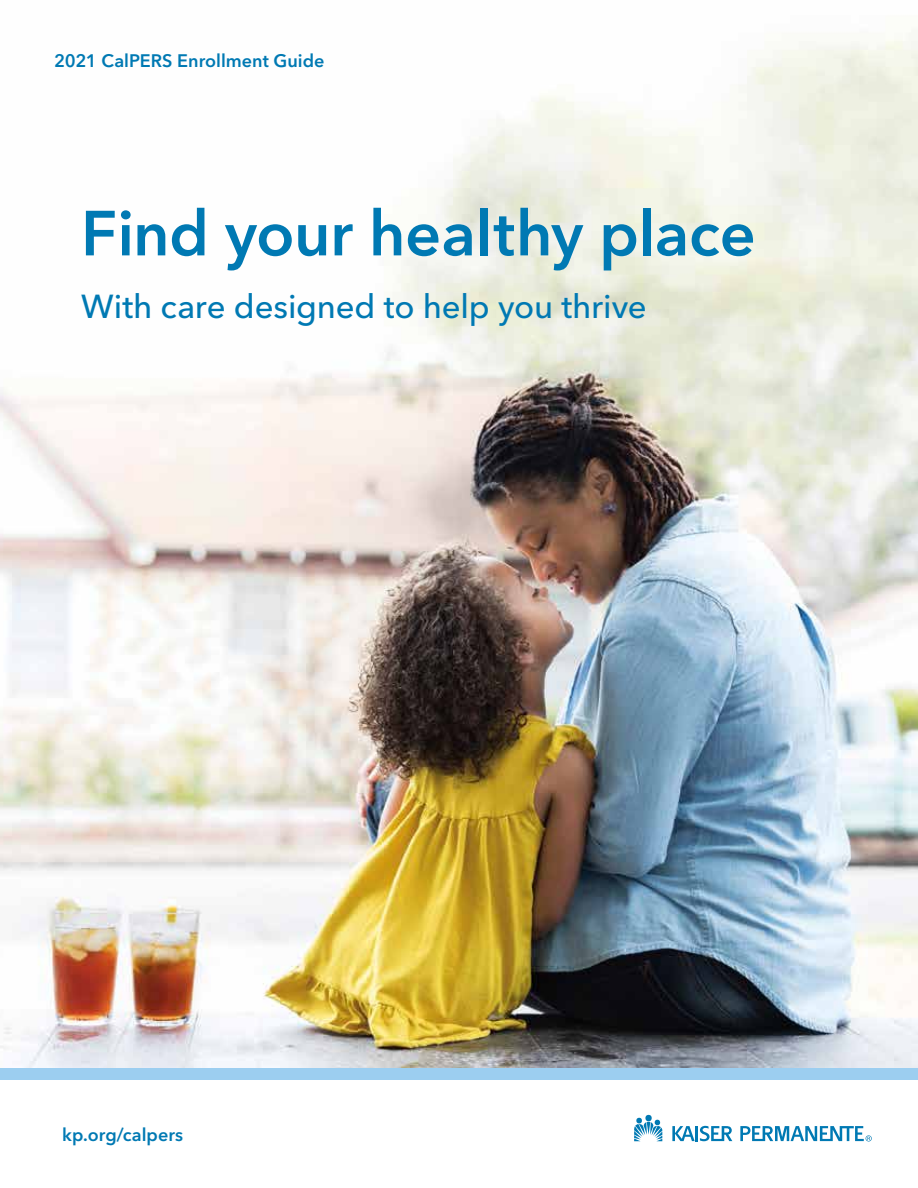
<style>
.page{position:relative;width:918px;height:1188px;background:#fff}
.page>*{position:absolute;margin:0;border:0;box-sizing:border-box;transform-origin:0 0}
.t1{font:600 63px "Avenir Next LT Pro";letter-spacing:-.01em;color:#0079b3}
.t2{font:500 33px "Avenir Next LT Pro";letter-spacing:-.005em;color:#0079b3}
.t3{font:600 18px "Avenir Next LT Pro";color:#0079b3}
</style>
<div class="page">
<img style="left:0;top:29px;width:918px;height:1039px">
<div style="left:0;top:1068px;width:918px;height:12px;background:#9ccef0"></div>
<svg style="left:634px;top:1117px;width:28px;height:24px"></svg>
<div style="left:645px;top:1115px;width:7px;height:6px;background:#0079b3;border-radius:50%"></div>
<svg style="left:672px;top:1126px;width:60px;height:15px"></svg>
<svg style="left:740px;top:1126px;width:132px;height:15px"></svg>
<p class="t3" style="left:54px;top:50px;width:272px">2021 CalPERS Enrollment Guide</p>
<h1 class="t1" style="left:81px;top:195px;width:676px">Find your healthy place</h1>
<h2 class="t2" style="left:81px;top:286px;width:567px">With care designed to help you thrive</h2>
<p class="t3" style="left:62px;top:1124px;width:123px">kp.org/calpers</p>
</div>
